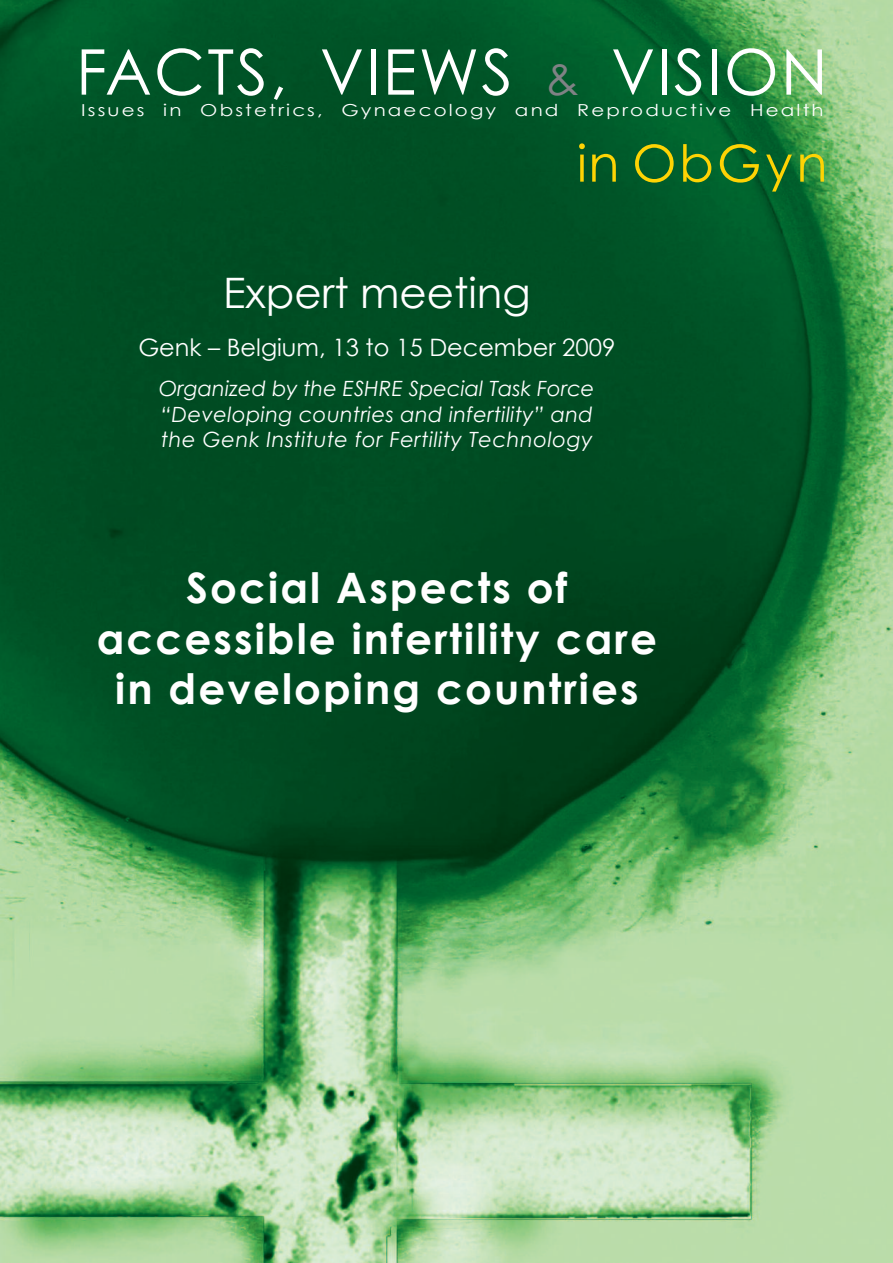
<style>
.page{position:relative;width:893px;height:1263px;background:#fff}
.page>*{position:absolute;margin:0;border:0;box-sizing:border-box;transform-origin:0 0}
.t1{font:63px "Century Gothic";letter-spacing:.035em;color:#fff}
.t2{font:51px "Century Gothic";letter-spacing:.06em;color:#fed304}
.t3{font:45px "Century Gothic";color:#808285}
.t4{font:700 42px/50.4px "Century Gothic";letter-spacing:.05em;color:#fff;text-align:center}
.t5{font:42px "Century Gothic";color:#fff}
.t6{font:24px "Century Gothic";color:#fff}
.t7{font:italic 21px/25.5px "Century Gothic";letter-spacing:.025em;color:#fff;text-align:justify}
.t8{font:16.5px "Century Gothic";letter-spacing:.11em;color:#fff;scale:1.2 1}
</style>
<div class="page">
<img style="left:0;top:0;width:893px;height:1263px">
<h1 class="t1" style="left:76px;top:31px;width:213px">FACTS,</h1>
<p class="t8" style="left:81px;top:100px;width:54px">Issues</p>
<p class="t8" style="left:163px;top:100px;width:134px">in Obstetrics,</p>
<h1 class="t1" style="left:320px;top:31px;width:194px">VIEWS</h1>
<p class="t8" style="left:341px;top:100px;width:182px">Gynaecology and</p>
<h1 class="t1" style="left:611px;top:31px;width:218px">VISION</h1>
<p class="t8" style="left:750px;top:100px;width:63px">Health</p>
<h2 class="t2" style="left:577px;top:130px;width:252px">in ObGyn</h2>
<h3 class="t3" style="left:545px;top:49px;width:36px">&amp;</h3>
<p class="t8" style="left:577px;top:100px;width:130px">Reproductive</p>
<h3 class="t5" style="left:223px;top:266px;width:309px">Expert meeting</h3>
<p class="t6" style="left:138px;top:332px;width:479px">Genk – Belgium, 13 to 15 December 2009</p>
<p class="t7" style="left:159px;top:375px;width:437px">Organized by the ESHRE Special Task Force “Developing countries and infertility” and the Genk Institute for Fertility Technology</p>
<h3 class="t4" style="left:97px;top:561px;width:562px">Social Aspects of accessible infertility care in developing countries</h3>
</div>
